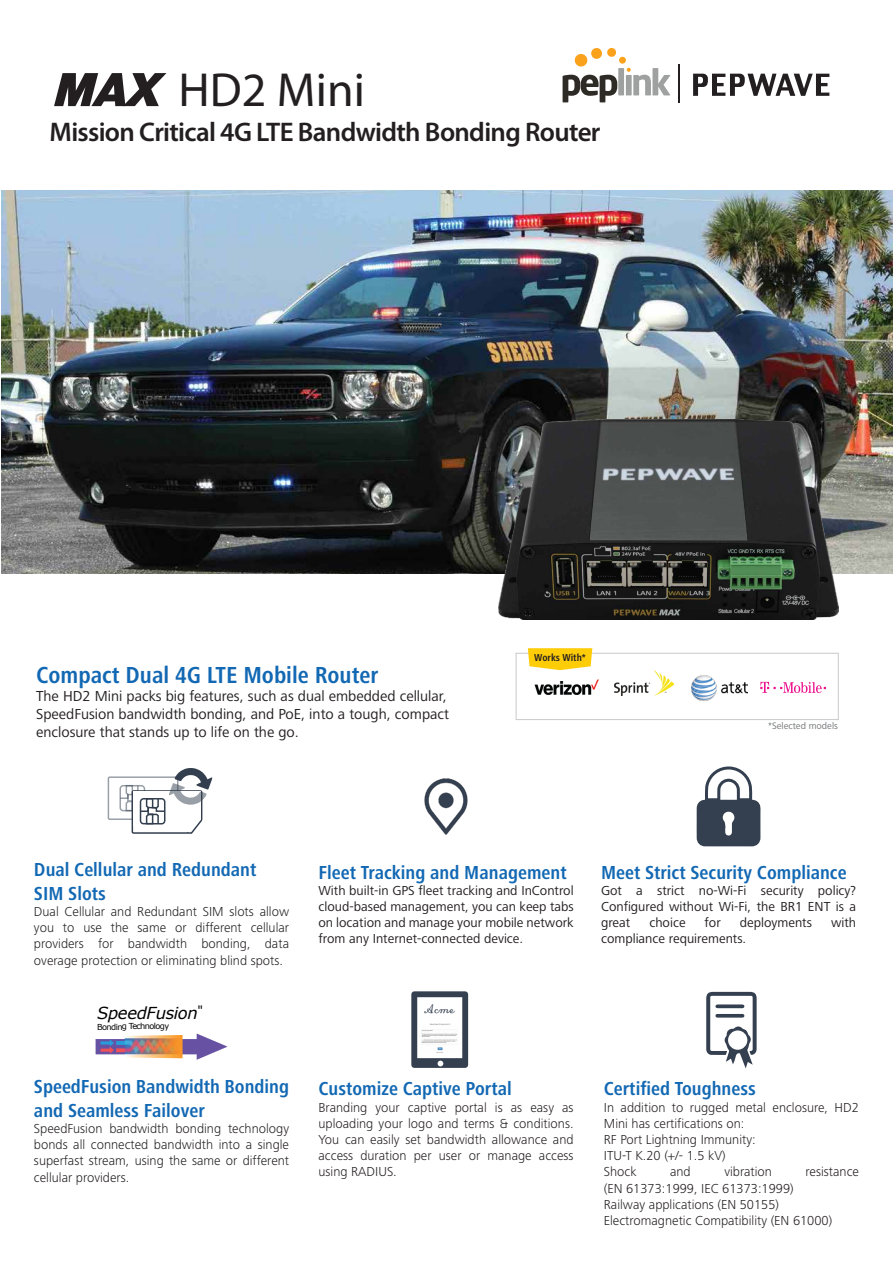
<style>
.page{position:relative;width:893px;height:1263px;background:#fff}
.page>*{position:absolute;margin:0;border:0;box-sizing:border-box;transform-origin:0 0}
.t1{font:48px "Myriad Pro";color:#231f20}
.t2{font:600 27px "Myriad Pro";letter-spacing:-.025em;color:#231f20}
.t3{font:700 condensed 24px "Frutiger Next LT";color:#1268b3}
.t4{font:700 condensed 19.5px/23.4px "Frutiger Next LT";color:#1268b3}
.t5{font:italic 16.5px "Verdana";letter-spacing:-.03em;color:#000}
.t6{font:15px/18px "Frutiger Next LT";color:#231f20}
.t7{font:13.8px "SW Scrpc";color:#343f4f}
.t8{font:300 13.5px/16.2px "Frutiger Next LT";color:#231f20;text-align:justify}
.t9{font:13.5px/16.2px "Frutiger Next LT";color:#231f20;text-align:justify}
.t10{font:700 condensed 10.5px "Frutiger Next LT";color:#231f20}
.t11{font:9.75px "Frutiger Next LT";color:#737577}
.t12{font:8.25px "Verdana";letter-spacing:-.085em;color:#000}
</style>
<div class="page">
<svg style="left:54px;top:73px;width:112px;height:33px"></svg>
<img style="left:2px;top:190px;width:891px;height:383px">
<img style="left:498px;top:419px;width:341px;height:200px">
<img style="left:424px;top:779px;width:44px;height:55px">
<div style="left:108px;top:776px;width:70px;height:44px;border:2px solid #333f4f"></div>
<div style="left:119px;top:785px;width:26px;height:26px;border:2px solid #333f4f;border-radius:3px"></div>
<svg style="left:120px;top:768px;width:93px;height:66px"></svg>
<svg style="left:697px;top:766px;width:63px;height:303px"></svg>
<svg style="left:96px;top:1034px;width:131px;height:25px"></svg>
<img style="left:125px;top:1035px;width:58px;height:23px">
<svg style="left:411px;top:991px;width:57px;height:77px"></svg>
<svg style="left:563px;top:48px;width:107px;height:54px"></svg>
<svg style="left:693px;top:74px;width:136px;height:22px"></svg>
<hr style="left:678px;top:64px;width:2px;height:38px;background:#231f20">
<div style="left:516px;top:653px;width:323px;height:67px;background:#fff;border:1px solid #c9cacc"></div>
<svg style="left:528px;top:648px;width:64px;height:22px"></svg>
<img style="left:691px;top:675px;width:56px;height:25px">
<img style="left:614px;top:671px;width:59px;height:24px">
<img style="left:535px;top:680px;width:63px;height:14px">
<svg style="left:760px;top:682px;width:66px;height:12px"></svg>
<h1 class="t1" style="left:179px;top:60px;width:188px">HD2 Mini</h1>
<h2 class="t2" style="left:49px;top:115px;width:553px">Mission Critical 4G LTE Bandwidth Bonding Router</h2>
<h3 class="t3" style="left:36px;top:661px;width:344px">Compact Dual 4G LTE Mobile Router</h3>
<p class="t6" style="left:36px;top:687px;width:415px">The HD2 Mini packs big features, such as dual embedded cellular,<br>SpeedFusion bandwidth bonding, and PoE, into a tough, compact enclosure that stands up to life on the go.</p>
<p class="t10" style="left:534px;top:652px;width:53px">Works With*</p>
<p class="t11" style="left:768px;top:720px;width:71px">*Selected models</p>
<h3 class="t4" style="left:34px;top:858px;width:224px">Dual Cellular and Redundant<br>SIM Slots</h3>
<p class="t8" style="left:34px;top:903px;width:257px">Dual Cellular and Redundant SIM slots allow you to use the same or different cellular providers for bandwidth bonding, data overage protection or eliminating blind spots.</p>
<p class="t5" style="left:97px;top:1001px;width:107px">SpeedFusion<sup>"</sup></p>
<p class="t12" style="left:97px;top:1021px;width:74px">Bonding Technology</p>
<h3 class="t4" style="left:34px;top:1075px;width:257px">SpeedFusion Bandwidth Bonding and Seamless Failover</h3>
<p class="t8" style="left:34px;top:1120px;width:257px">SpeedFusion bandwidth bonding technology bonds all connected bandwidth into a single superfast stream, using the same or different cellular providers.</p>
<h3 class="t4" style="left:319px;top:860px;width:250px">Fleet Tracking and Management</h3>
<p class="t9" style="left:319px;top:882px;width:257px">With built-in GPS fleet tracking and InControl cloud-based management, you can keep tabs on location and manage your mobile network from any Internet-connected device.</p>
<p class="t7" style="left:425px;top:1002px;width:31px">Acme</p>
<h3 class="t4" style="left:319px;top:1077px;width:195px">Customize Captive Portal</h3>
<p class="t8" style="left:319px;top:1099px;width:257px">Branding your captive portal is as easy as uploading your logo and terms &amp; conditions.<br>You can easily set bandwidth allowance and access duration per user or manage access using RADIUS.</p>
<h3 class="t4" style="left:601px;top:860px;width:247px">Meet Strict Security Compliance</h3>
<p class="t9" style="left:601px;top:882px;width:257px">Got a strict no-Wi-Fi security policy?<br>Configured without Wi-Fi, the BR1 ENT is a great</p>
<p class="t9" style="left:649px;top:915px;width:38px">choice</p>
<p class="t9" style="left:705px;top:915px;width:18px">for</p>
<p class="t9" style="left:740px;top:915px;width:74px">deployments</p>
<p class="t9" style="left:831px;top:915px;width:27px">with</p>
<p class="t9" style="left:601px;top:931px;width:147px">compliance requirements.</p>
<h3 class="t4" style="left:604px;top:1077px;width:153px">Certified Toughness</h3>
<p class="t8" style="left:604px;top:1099px;width:257px;text-align:left">In addition to rugged metal enclosure, HD2<br>Mini has certifications on:<br>RF Port Lightning Immunity:<br>ITU-T K.20 (+/- 1.5 kV)<br>Shock</p>
<p class="t8" style="left:670px;top:1164px;width:22px">and</p>
<p class="t8" style="left:724px;top:1164px;width:49px">vibration</p>
<p class="t8" style="left:805px;top:1164px;width:55px">resistance</p>
<p class="t8" style="left:604px;top:1180px;width:230px;text-align:left">(EN 61373:1999, IEC 61373:1999)<br>Railway applications (EN 50155)<br>Electromagnetic Compatibility (EN 61000)</p>
</div>
